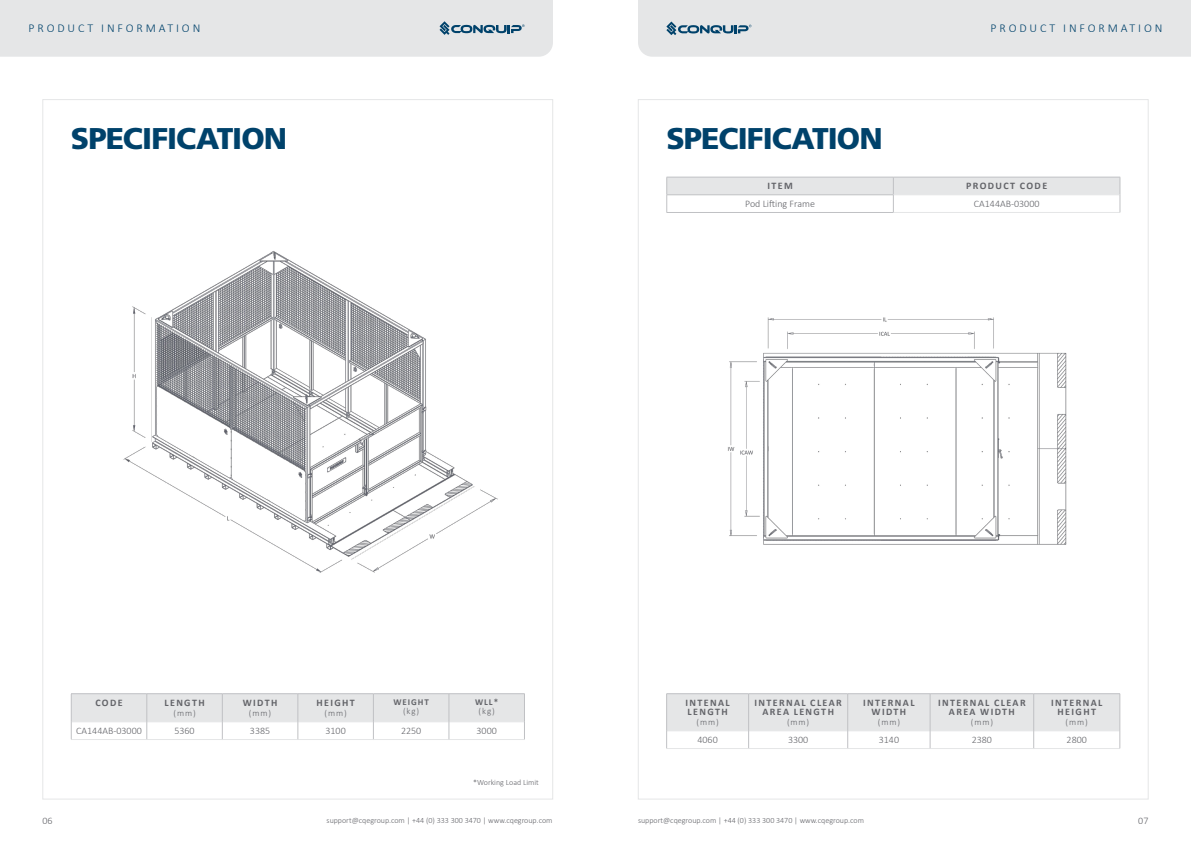
<style>
.page{position:relative;width:1191px;height:842px;background:#fff}
.page>*{position:absolute;margin:0;border:0;box-sizing:border-box;transform-origin:0 0}
.t1{font:900 30px "Frutiger LT Std";letter-spacing:-.03em;color:#00426b}
.t2{font:300 12px "Calibri";letter-spacing:.24em;color:#00426b}
.t3{font:700 10px/9px "Calibri";letter-spacing:.14em;color:#636469;text-align:center}
.t4{font:300 10px "Calibri";color:#636469}
.t5{font:300 9px "Calibri";letter-spacing:.1em;color:#636469}
.t6{font:700 9px "Calibri";letter-spacing:.1em;color:#636469}
.t7{font:300 8px "Calibri";color:#636469}
</style>
<div class="page">
<div style="left:0;top:0;width:553px;height:57px;background:#e5e6e7"></div>
<div style="left:638px;top:0;width:553px;height:57px;background:#e5e6e7"></div>
<hr style="left:71px;top:739px;width:76px;height:1px;background:#e5e6e7">
<hr style="left:147px;top:739px;width:75px;height:1px;background:#e5e6e7">
<hr style="left:222px;top:739px;width:76px;height:1px;background:#e5e6e7">
<hr style="left:298px;top:739px;width:75px;height:1px;background:#e5e6e7">
<hr style="left:373px;top:739px;width:76px;height:1px;background:#e5e6e7">
<hr style="left:449px;top:739px;width:76px;height:1px;background:#e5e6e7">
<hr style="left:71px;top:693px;width:76px;height:1px;background:#c0c1c4">
<hr style="left:147px;top:693px;width:75px;height:1px;background:#c0c1c4">
<hr style="left:222px;top:693px;width:76px;height:1px;background:#c0c1c4">
<hr style="left:298px;top:693px;width:75px;height:1px;background:#c0c1c4">
<hr style="left:373px;top:693px;width:76px;height:1px;background:#c0c1c4">
<hr style="left:449px;top:693px;width:76px;height:1px;background:#c0c1c4">
<svg style="left:71px;top:694px;width:454px;height:45px"></svg>
<img style="left:123px;top:186px;width:430px;height:456px">
<hr style="left:666px;top:212px;width:227px;height:1px;background:#c0c1c4">
<hr style="left:893px;top:212px;width:227px;height:1px;background:#e5e6e7">
<svg style="left:666px;top:177px;width:454px;height:35px"></svg>
<hr style="left:666px;top:748px;width:82px;height:1px;background:#e5e6e7">
<hr style="left:748px;top:748px;width:99px;height:1px;background:#e5e6e7">
<hr style="left:847px;top:748px;width:83px;height:1px;background:#e5e6e7">
<hr style="left:930px;top:748px;width:103px;height:1px;background:#e5e6e7">
<hr style="left:1033px;top:748px;width:87px;height:1px;background:#e5e6e7">
<hr style="left:666px;top:693px;width:82px;height:1px;background:#c0c1c4">
<hr style="left:748px;top:693px;width:99px;height:1px;background:#c0c1c4">
<hr style="left:847px;top:693px;width:83px;height:1px;background:#c0c1c4">
<hr style="left:930px;top:693px;width:103px;height:1px;background:#c0c1c4">
<hr style="left:1033px;top:693px;width:87px;height:1px;background:#c0c1c4">
<svg style="left:666px;top:694px;width:454px;height:54px"></svg>
<img style="left:638px;top:267px;width:429px;height:365px">
<h2 class="t2" style="left:29px;top:21px;width:173px">PRODUCT INFORMATION</h2>
<h2 class="t2" style="left:990px;top:21px;width:173px">PRODUCT INFORMATION</h2>
<h1 class="t1" style="left:71px;top:120px;width:218px">SPECIFICATION</h1>
<h1 class="t1" style="left:666px;top:120px;width:218px">SPECIFICATION</h1>
<p class="t3" style="left:767px;top:181px;width:27px">ITEM</p>
<p class="t3" style="left:966px;top:181px;width:83px">PRODUCT CODE</p>
<p class="t4" style="left:745px;top:197px;width:71px">Pod Lifting Frame</p>
<p class="t4" style="left:974px;top:197px;width:67px">CA144AB-03000</p>
<p class="t3" style="left:95px;top:698px;width:29px">CODE</p>
<p class="t3" style="left:164px;top:698px;width:42px">LENGTH</p>
<p class="t5" style="left:173px;top:707px;width:24px">(mm)</p>
<p class="t3" style="left:243px;top:698px;width:36px">WIDTH</p>
<p class="t5" style="left:249px;top:707px;width:24px">(mm)</p>
<p class="t3" style="left:316px;top:698px;width:40px">HEIGHT</p>
<p class="t5" style="left:324px;top:707px;width:24px">(mm)</p>
<p class="t6" style="left:393px;top:696px;width:37px">WEIGHT</p>
<p class="t5" style="left:403px;top:705px;width:18px">(kg)</p>
<p class="t6" style="left:475px;top:696px;width:24px">WLL*</p>
<p class="t5" style="left:478px;top:705px;width:18px">(kg)</p>
<p class="t4" style="left:76px;top:724px;width:67px">CA144AB-03000</p>
<p class="t4" style="left:174px;top:724px;width:22px">5360</p>
<p class="t4" style="left:250px;top:724px;width:22px">3385</p>
<p class="t4" style="left:325px;top:724px;width:22px">3100</p>
<p class="t4" style="left:401px;top:724px;width:22px">2250</p>
<p class="t4" style="left:476px;top:724px;width:22px">3000</p>
<p class="t3" style="left:685px;top:698px;width:46px;text-align:left">INTENAL<br>LENGTH</p>
<p class="t5" style="left:696px;top:716px;width:24px">(mm)</p>
<p class="t3" style="left:754px;top:698px;width:89px">INTERNAL CLEAR<br>AREA LENGTH</p>
<p class="t5" style="left:787px;top:716px;width:24px">(mm)</p>
<p class="t3" style="left:863px;top:698px;width:53px">INTERNAL<br>WIDTH</p>
<p class="t5" style="left:877px;top:716px;width:24px">(mm)</p>
<p class="t3" style="left:938px;top:698px;width:89px">INTERNAL CLEAR<br>AREA WIDTH</p>
<p class="t5" style="left:970px;top:716px;width:24px">(mm)</p>
<p class="t3" style="left:1051px;top:698px;width:53px">INTERNAL<br>HEIGHT</p>
<p class="t5" style="left:1065px;top:716px;width:24px">(mm)</p>
<p class="t4" style="left:697px;top:733px;width:22px">4060</p>
<p class="t4" style="left:788px;top:733px;width:22px">3300</p>
<p class="t4" style="left:878px;top:733px;width:22px">3140</p>
<p class="t4" style="left:971px;top:733px;width:22px">2380</p>
<p class="t4" style="left:1066px;top:733px;width:22px">2800</p>
<p class="t7" style="left:473px;top:777px;width:67px">*Working Load Limit</p>
<p class="t4" style="left:43px;top:814px;width:12px">06</p>
<p class="t7" style="left:326px;top:816px;width:227px">support@cqegroup.com | +44 (0) 333 300 3470 | www.cqegroup.com</p>
<p class="t7" style="left:638px;top:816px;width:227px">support@cqegroup.com | +44 (0) 333 300 3470 | www.cqegroup.com</p>
<p class="t4" style="left:1138px;top:814px;width:12px">07</p>
</div>
